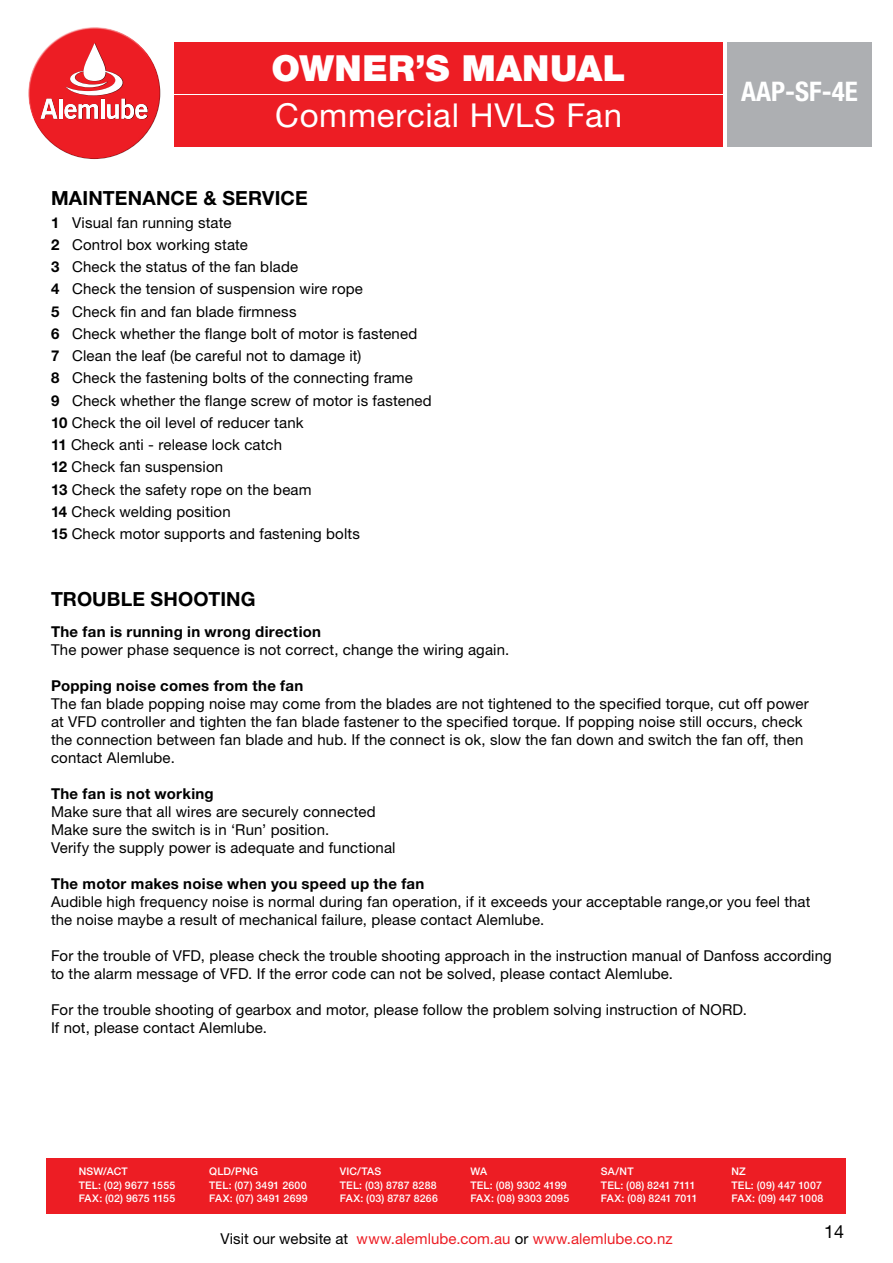
<style>
.page{position:relative;width:893px;height:1263px;background:#fff}
.page>*{position:absolute;margin:0;border:0;box-sizing:border-box;transform-origin:0 0}
.t1{font:900 36px "Helvetica Neue LT Std";letter-spacing:.01em;color:#fff}
.t2{font:33px "Helvetica Neue LT Std";letter-spacing:.02em;color:#fff}
.t3{font:700 condensed 27px "Helvetica Neue LT Std";color:#fff}
.t4{font:700 19.5px "Helvetica Neue LT Std";letter-spacing:.005em;color:#000}
.t5{font:18px "Helvetica Neue LT Std";color:#000}
.t6{font:15px/22.2px "Helvetica Neue LT Std";letter-spacing:.01em;color:#000}
.t7{font:700 15px "Helvetica Neue LT Std";letter-spacing:.02em;color:#000}
.t8{font:15px "Helvetica Neue LT Std";letter-spacing:.005em;color:#ed1d24}
.t9{font:500 10.5px/14.1px "Helvetica Neue LT Std";letter-spacing:.02em;color:#fff}
.s1{font-weight:700}
.s2{color:#000}
</style>
<div class="page">
<div style="left:47px;top:1159px;width:799px;height:55px;background:#ed1d24"></div>
<div style="left:174px;top:96px;width:549px;height:51px;background:#ed1d24"></div>
<div style="left:174px;top:43px;width:549px;height:51px;background:#ed1d24"></div>
<div style="left:727px;top:43px;width:145px;height:104px;background:#adafb2"></div>
<svg style="left:28px;top:27px;width:109px;height:84px"></svg>
<svg style="left:31px;top:48px;width:130px;height:111px;fill:#ed1d24"></svg>
<svg style="left:41px;top:43px;width:107px;height:76px;background:#ed2d33"></svg>
<svg style="left:41px;top:99px;width:16px;height:20px"></svg>
<hr style="left:59px;top:99px;width:3px;height:20px;background:#fff">
<svg style="left:65px;top:43px;width:82px;height:76px"></svg>
<h1 class="t1" style="left:272px;top:47px;width:355px">OWNER’S MANUAL</h1>
<h2 class="t2" style="left:275px;top:96px;width:348px">Commercial HVLS Fan</h2>
<h3 class="t4" style="left:51px;top:186px;width:258px">MAINTENANCE &amp; SERVICE</h3>
<p class="t6" style="left:51px;top:211px;width:382px"><span class="s1">1</span> Visual fan running state<br><span class="s1">2</span> Control box working state<br><span class="s1">3</span> Check the status of the fan blade<br><span class="s1">4</span> Check the tension of suspension wire rope<br><span class="s1">5</span> Check fin and fan blade firmness<br><span class="s1">6</span> Check whether the flange bolt of motor is fastened<br><span class="s1">7</span> Clean the leaf (be careful not to damage it)<br><span class="s1">8</span> Check the fastening bolts of the connecting frame<br><span class="s1">9</span> Check whether the flange screw of motor is fastened <span class="s1">10</span> Check the oil level of reducer tank<br><span class="s1">11</span> Check anti - release lock catch<br><span class="s1">12</span> Check fan suspension<br><span class="s1">13</span> Check the safety rope on the beam<br><span class="s1">14</span> Check welding position<br><span class="s1">15</span> Check motor supports and fastening bolts</p>
<h3 class="t3" style="left:741px;top:75px;width:118px">AAP-SF-4E</h3>
<h3 class="t4" style="left:51px;top:587px;width:206px">TROUBLE SHOOTING</h3>
<p class="t7" style="left:51px;top:622px;width:272px">The fan is running in wrong direction</p>
<p class="t6" style="left:51px;top:638px;width:460px">The power phase sequence is not correct, change the wiring again.</p>
<p class="t7" style="left:51px;top:676px;width:254px">Popping noise comes from the fan</p>
<p class="t6" style="left:51px;top:695px;width:759px;line-height:18px">The fan blade popping noise may come from the blades are not tightened to the specified torque, cut off power at VFD controller and tighten the fan blade fastener to the specified torque. If popping noise still occurs, check the connection between fan blade and hub. If the connect is ok, slow the fan down and switch the fan off, then contact Alemlube.</p>
<p class="t7" style="left:51px;top:784px;width:164px">The fan is not working</p>
<p class="t6" style="left:51px;top:803px;width:346px;line-height:18px">Make sure that all wires are securely connected<br>Make sure the switch is in ‘Run’ position.<br>Verify the supply power is adequate and functional</p>
<p class="t7" style="left:51px;top:874px;width:375px">The motor makes noise when you speed up the fan</p>
<p class="t6" style="left:51px;top:893px;width:761px;line-height:18px">Audible high frequency noise is normal during fan operation, if it exceeds your acceptable range,or you feel that the noise maybe a result of mechanical failure, please contact Alemlube.</p>
<p class="t6" style="left:51px;top:947px;width:782px;line-height:18px">For the trouble of VFD, please check the trouble shooting approach in the instruction manual of Danfoss according to the alarm message of VFD. If the error code can not be solved, please contact Alemlube.</p>
<p class="t6" style="left:51px;top:1001px;width:697px;line-height:18px">For the trouble shooting of gearbox and motor, please follow the problem solving instruction of NORD.<br>If not, please contact Alemlube.</p>
<p class="t9" style="left:79px;top:1164px;width:98px">NSW/ACT<br>TEL: (02) 9677 1555</p>
<p class="t9" style="left:79px;top:1190px;width:98px">FAX: (02) 9675 1155</p>
<p class="t9" style="left:209px;top:1164px;width:99px">QLD/PNG<br>TEL: (07) 3491 2600</p>
<p class="t9" style="left:209px;top:1190px;width:100px">FAX: (07) 3491 2699</p>
<p class="t9" style="left:340px;top:1164px;width:98px">VIC/TAS<br>TEL: (03) 8787 8288</p>
<p class="t9" style="left:340px;top:1190px;width:100px">FAX: (03) 8787 8266</p>
<p class="t9" style="left:470px;top:1164px;width:98px">WA<br>TEL: (08) 9302 4199</p>
<p class="t9" style="left:470px;top:1190px;width:100px">FAX: (08) 9303 2095</p>
<p class="t9" style="left:601px;top:1164px;width:96px">SA/NT<br>TEL: (08) 8241 7111</p>
<p class="t9" style="left:601px;top:1190px;width:98px">FAX: (08) 8241 7011</p>
<p class="t8" style="left:220px;top:1230px;width:454px"><span class="s2">Visit our website at</span> www.alemlube.com.au <span class="s2">or</span> www.alemlube.co.nz</p>
<p class="t9" style="left:731px;top:1164px;width:92px">NZ<br>TEL: (09) 447 1007</p>
<p class="t9" style="left:731px;top:1190px;width:93px">FAX: (09) 447 1008</p>
<p class="t5" style="left:824px;top:1220px;width:22px">14</p>
</div>
